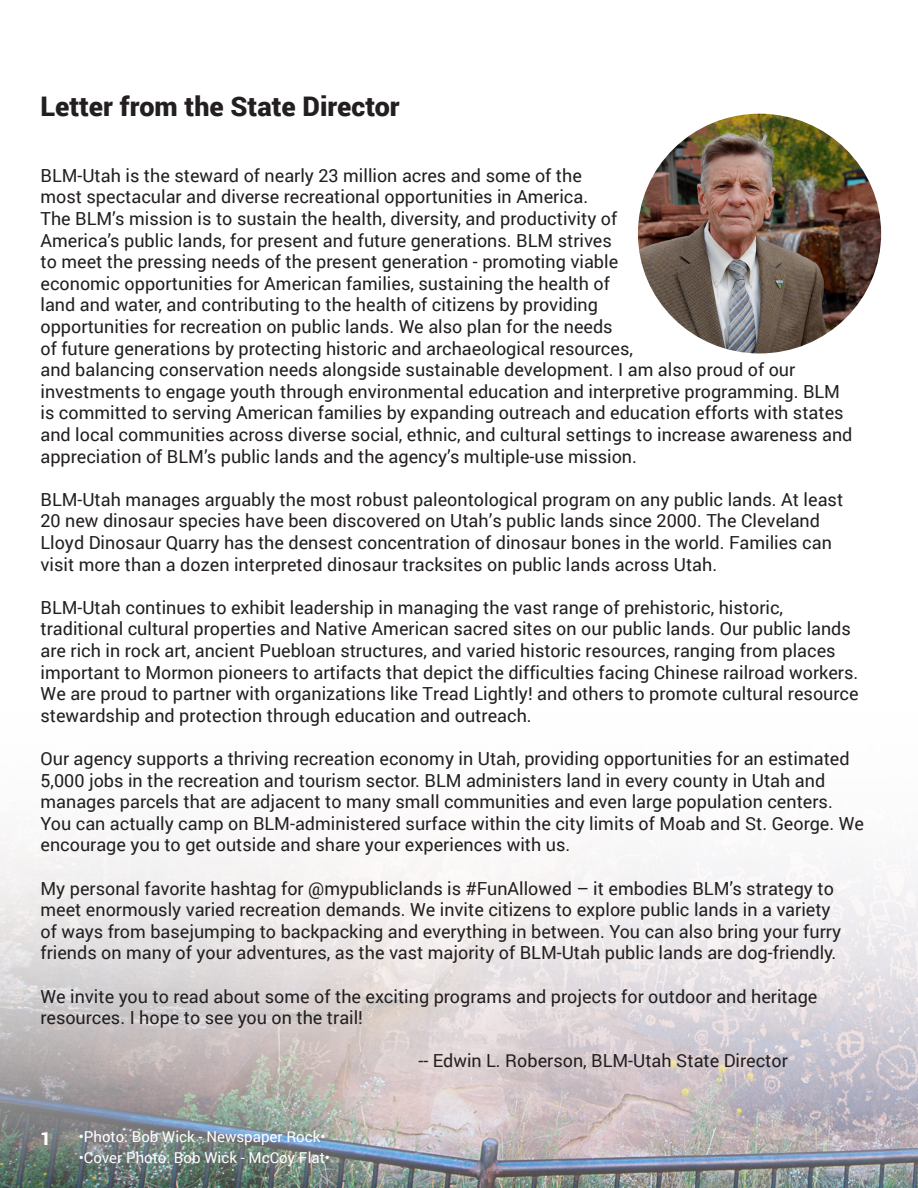
<style>
.page{position:relative;width:918px;height:1188px;background:#fff}
.page>*{position:absolute;margin:0;border:0;box-sizing:border-box;transform-origin:0 0}
.t1{font:900 27px "Roboto";color:#231f20}
.t2{font:18px/21.6px "Roboto";color:#231f20}
.t3{font:900 18px "Roboto";color:#fff}
.t4{font:15px "Roboto";color:#fff}
</style>
<div class="page">
<img style="left:0;top:845px;width:918px;height:343px">
<img style="left:638px;top:114px;width:243px;height:239px">
<hr style="left:917px;top:667px;width:1px;height:465px;background:#fff">
<p class="t1" style="left:40px;top:87px;width:361px">Letter from the State Director</p>
<p class="t2" style="left:40px;top:164px;width:813px">BLM-Utah is the steward of nearly 23 million acres and some of the<br>most spectacular and diverse recreational opportunities in America.<br>The BLM’s mission is to sustain the health, diversity, and productivity of<br>America’s public lands, for present and future generations. BLM strives<br>to meet the pressing needs of the present generation - promoting viable<br>economic opportunities for American families, sustaining the health of<br>land and water, and contributing to the health of citizens by providing<br>opportunities for recreation on public lands. We also plan for the needs<br>of future generations by protecting historic and archaeological resources,<br>and balancing conservation needs alongside sustainable development. I am also proud of our investments to engage youth through environmental education and interpretive programming. BLM is committed to serving American families by expanding outreach and education efforts with states and local communities across diverse social, ethnic, and cultural settings to increase awareness and appreciation of BLM’s public lands and the agency’s multiple-use mission.</p>
<p class="t2" style="left:40px;top:488px;width:804px">BLM-Utah manages arguably the most robust paleontological program on any public lands. At least 20 new dinosaur species have been discovered on Utah’s public lands since 2000. The Cleveland Lloyd Dinosaur Quarry has the densest concentration of dinosaur bones in the world. Families can visit more than a dozen interpreted dinosaur tracksites on public lands across Utah.</p>
<p class="t2" style="left:40px;top:596px;width:820px">BLM-Utah continues to exhibit leadership in managing the vast range of prehistoric, historic, traditional cultural properties and Native American sacred sites on our public lands. Our public lands are rich in rock art, ancient Puebloan structures, and varied historic resources, ranging from places important to Mormon pioneers to artifacts that depict the difficulties facing Chinese railroad workers.<br>We are proud to partner with organizations like Tread Lightly! and others to promote cultural resource stewardship and protection through education and outreach.</p>
<p class="t2" style="left:40px;top:747px;width:825px">Our agency supports a thriving recreation economy in Utah, providing opportunities for an estimated 5,000 jobs in the recreation and tourism sector. BLM administers land in every county in Utah and manages parcels that are adjacent to many small communities and even large population centers.<br>You can actually camp on BLM-administered surface within the city limits of Moab and St. George. We encourage you to get outside and share your experiences with us.</p>
<p class="t2" style="left:40px;top:877px;width:802px">My personal favorite hashtag for @mypubliclands is #FunAllowed – it embodies BLM’s strategy to meet enormously varied recreation demands. We invite citizens to explore public lands in a variety of ways from basejumping to backpacking and everything in between. You can also bring your furry friends on many of your adventures, as the vast majority of BLM-Utah public lands are dog-friendly.</p>
<p class="t2" style="left:40px;top:985px;width:778px">We invite you to read about some of the exciting programs and projects for outdoor and heritage resources. I hope to see you on the trail!</p>
<p class="t2" style="left:418px;top:1049px;width:371px">-- Edwin L. Roberson, BLM-Utah State Director</p>
<p class="t3" style="left:40px;top:1126px;width:12px">1</p>
<p class="t4" style="left:79px;top:1126px;width:248px">•Photo: Bob Wick - Newspaper Rock•</p>
<p class="t4" style="left:79px;top:1147px;width:253px">•Cover Photo: Bob Wick - McCoy Flat•</p>
</div>
